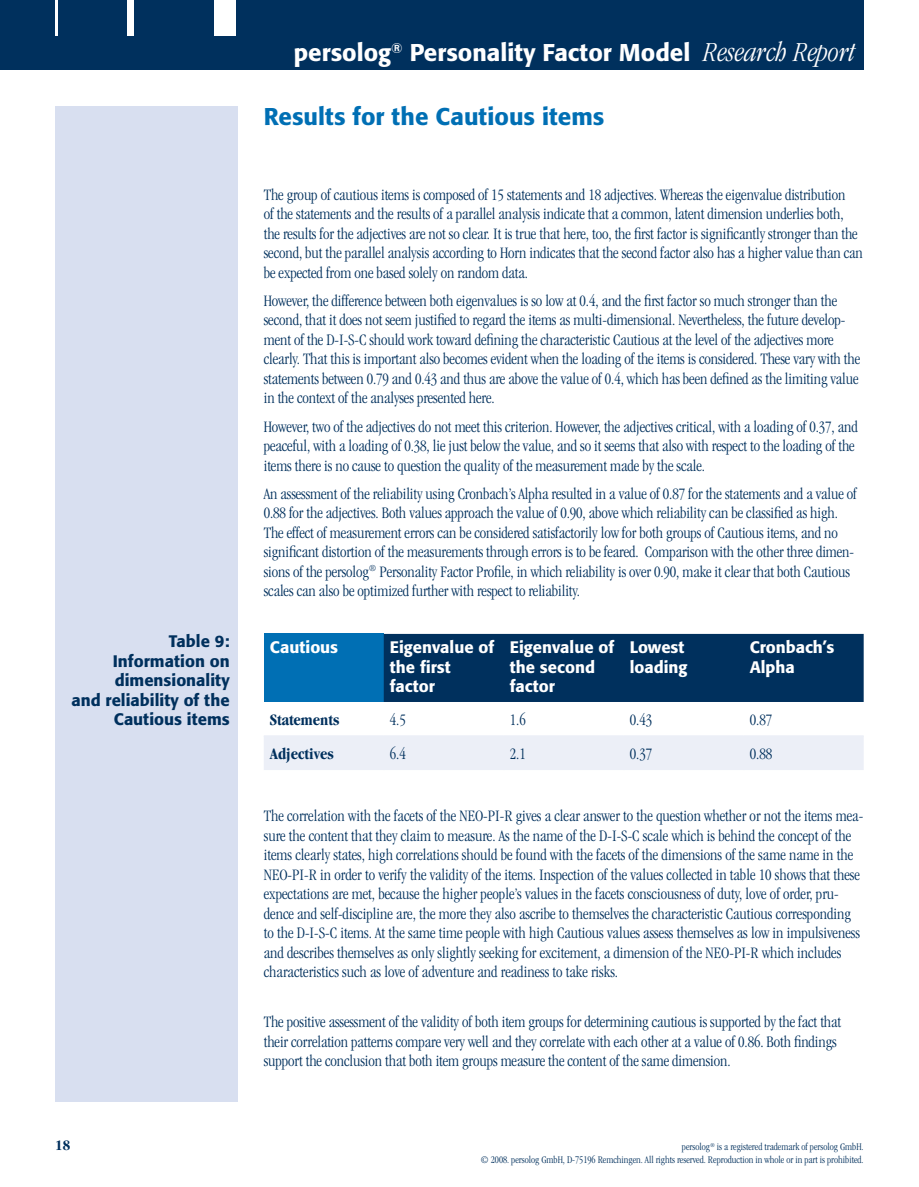
<style>
.page{position:relative;width:919px;height:1187px;background:#fff}
.page>*{position:absolute;margin:0;border:0;box-sizing:border-box;transform-origin:0 0}
.t1{font:500 24px "Formata BQ";color:#fff}
.t2{font:500 24px "Formata BQ";color:#006fb4}
.t3{font:300 condensed 16.5px/19.5px "Garamond";letter-spacing:-.005em;color:#00305d}
.t4{font:500 16.5px/19.5px "Formata BQ";color:#fff}
.t5{font:500 16.5px/19.5px "Formata BQ";color:#00305d;text-align:right}
.t6{font:700 condensed 16.5px "Garamond";color:#00305d}
.t7{font:700 condensed 15px "Garamond";color:#00305d}
.t8{font:300 condensed 10.5px/12.6px "Garamond";color:#00305d;text-align:right}
.s1{font-family:"Garamond";font-weight:300;font-style:italic;font-stretch:condensed;font-size:28.5px}
</style>
<div class="page">
<div style="left:0;top:0;width:863px;height:70px;background:#00305d"></div>
<hr style="left:55px;top:0;width:2px;height:36px;background:#fff">
<div style="left:128px;top:0;width:6px;height:36px;background:#fff"></div>
<div style="left:215px;top:0;width:21px;height:36px;background:#fff"></div>
<div style="left:55px;top:106px;width:183px;height:995px;background:#d8dff0"></div>
<div style="left:264px;top:634px;width:120px;height:68px;background:#006fb4"></div>
<div style="left:384px;top:634px;width:479px;height:68px;background:#00305d"></div>
<div style="left:264px;top:736px;width:599px;height:34px;background:#eceff7"></div>
<hr style="left:264px;top:735px;width:120px;height:1px;background:#eceff7">
<hr style="left:384px;top:735px;width:119px;height:1px;background:#eceff7">
<hr style="left:383px;top:736px;width:1px;height:34px;background:#eceff7">
<hr style="left:503px;top:735px;width:120px;height:1px;background:#eceff7">
<hr style="left:503px;top:736px;width:1px;height:34px;background:#eceff7">
<hr style="left:623px;top:735px;width:120px;height:1px;background:#eceff7">
<hr style="left:623px;top:736px;width:1px;height:34px;background:#eceff7">
<hr style="left:743px;top:735px;width:120px;height:1px;background:#eceff7">
<hr style="left:742px;top:736px;width:2px;height:34px;background:#eceff7">
<p class="t5" style="left:71px;top:631px;width:160px">Table 9:<br>Information on dimensionality<br>and reliability of the<br>Cautious items</p>
<p class="t7" style="left:55px;top:1136px;width:16px">18</p>
<h1 class="t1" style="left:294px;top:37px;width:563px">persolog<sup>®</sup> Personality Factor Model <span class="s1">Research Report</span></h1>
<h1 class="t2" style="left:264px;top:102px;width:342px">Results for the Cautious items</h1>
<p class="t3" style="left:264px;top:185px;width:600px">The group of cautious items is composed of 15 statements and 18 adjectives. Whereas the eigenvalue distribution<br>of the statements and the results of a parallel analysis indicate that a common, latent dimension underlies both, the results for the adjectives are not so clear. It is true that here, too, the first factor is significantly stronger than the second, but the parallel analysis according to Horn indicates that the second factor also has a higher value than can be expected from one based solely on random data.</p>
<p class="t3" style="left:264px;top:291px;width:598px">However, the difference between both eigenvalues is so low at 0.4, and the first factor so much stronger than the second, that it does not seem justified to regard the items as multi-dimensional. Nevertheless, the future develop&shy;ment of the D-I-S-C should work toward defining the characteristic Cautious at the level of the adjectives more clearly. That this is important also becomes evident when the loading of the items is considered. These vary with the statements between 0.79 and 0.43 and thus are above the value of 0.4, which has been defined as the limiting value in the context of the analyses presented here.</p>
<p class="t3" style="left:264px;top:416px;width:595px">However, two of the adjectives do not meet this criterion. However, the adjectives critical, with a loading of 0.37, and peaceful, with a loading of 0.38, lie just below the value, and so it seems that also with respect to the loading of the items there is no cause to question the quality of the measurement made by the scale.</p>
<p class="t3" style="left:264px;top:483px;width:594px">An assessment of the reliability using Cronbach’s Alpha resulted in a value of 0.87 for the statements and a value of 0.88 for the adjectives. Both values approach the value of 0.90, above which reliability can be classified as high.<br>The effect of measurement errors can be considered satisfactorily low for both groups of Cautious items, and no significant distortion of the measurements through errors is to be feared. Comparison with the other three dimen&shy;sions of the persolog<sup>®</sup> Personality Factor Profile, in which reliability is over 0.90, make it clear that both Cautious scales can also be optimized further with respect to reliability.</p>
<p class="t4" style="left:270px;top:637px;width:70px">Cautious</p>
<p class="t4" style="left:390px;top:637px;width:106px">Eigenvalue of the first factor</p>
<p class="t4" style="left:509px;top:637px;width:106px">Eigenvalue of the second factor</p>
<p class="t4" style="left:629px;top:637px;width:59px">Lowest loading</p>
<p class="t4" style="left:749px;top:637px;width:86px">Cronbach’s<br>Alpha</p>
<p class="t6" style="left:270px;top:710px;width:71px">Statements</p>
<p class="t3" style="left:390px;top:710px;width:18px">4.5</p>
<p class="t3" style="left:509px;top:710px;width:18px">1.6</p>
<p class="t3" style="left:629px;top:710px;width:24px">0.43</p>
<p class="t3" style="left:749px;top:710px;width:24px">0.87</p>
<p class="t6" style="left:270px;top:744px;width:66px">Adjectives</p>
<p class="t3" style="left:390px;top:744px;width:18px">6.4</p>
<p class="t3" style="left:509px;top:744px;width:18px">2.1</p>
<p class="t3" style="left:629px;top:744px;width:24px">0.37</p>
<p class="t3" style="left:749px;top:744px;width:24px">0.88</p>
<p class="t3" style="left:264px;top:806px;width:601px">The correlation with the facets of the NEO-PI-R gives a clear answer to the question whether or not the items mea&shy;sure the content that they claim to measure. As the name of the D-I-S-C scale which is behind the concept of the items clearly states, high correlations should be found with the facets of the dimensions of the same name in the NEO-PI-R in order to verify the validity of the items. Inspection of the values collected in table 10 shows that these expectations are met, because the higher people’s values in the facets consciousness of duty, love of order, pru&shy;dence and self-discipline are, the more they also ascribe to themselves the characteristic Cautious corresponding to the D-I-S-C items. At the same time people with high Cautious values assess themselves as low in impulsiveness and describes themselves as only slightly seeking for excitement, a dimension of the NEO-PI-R which includes characteristics such as love of adventure and readiness to take risks.</p>
<p class="t3" style="left:264px;top:1012px;width:579px">The positive assessment of the validity of both item groups for determining cautious is supported by the fact that their correlation patterns compare very well and they correlate with each other at a value of 0.86. Both findings support the conclusion that both item groups measure the content of the same dimension.</p>
<p class="t8" style="left:480px;top:1140px;width:385px">persolog<sup>®</sup> is a registered trademark of persolog GmbH.<br>© 2008. persolog GmbH, D-75196 Remchingen. All rights reserved. Reproduction in whole or in part is prohibited.</p>
</div>
